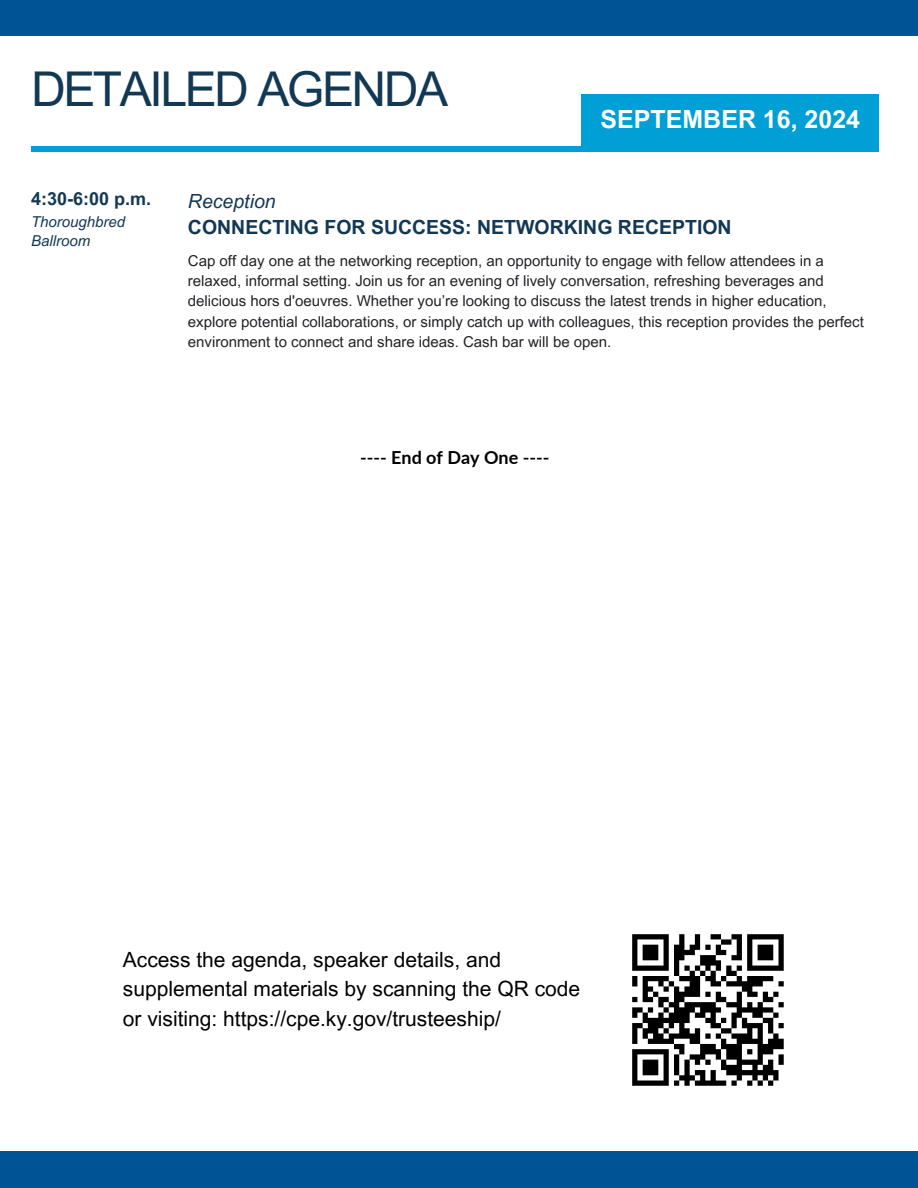
<style>
.page{position:relative;width:918px;height:1188px;background:#fff}
.page>*{position:absolute;margin:0;border:0;box-sizing:border-box;transform-origin:0 0}
.t1{font:48px "Arial MT Pro";letter-spacing:-.05em;color:#123854}
.t2{font:700 25.05px "Arial MT Pro";color:#fff}
.t3{font:21px/29.2px "Arial MT Pro";color:#000}
.t4{font:700 19.5px/25.8px "Arial MT Pro";color:#123854}
.t5{font:700 18px "Lato";color:#000}
.t6{font:700 18px "Arial MT Pro";color:#123854}
.t7{font:15px/20.2px "Arial MT Pro";color:#212227}
.t8{font:italic 15px/19.2px "Arial MT Pro";color:#123854}
.s1{font-weight:400;font-style:italic}
</style>
<div class="page">
<div style="left:31px;top:146px;width:848px;height:6px;background:#009fd6"></div>
<div style="left:581px;top:94px;width:298px;height:55px;background:#009fd6"></div>
<div style="left:0;top:1151px;width:918px;height:37px;background:#005495"></div>
<div style="left:0;top:0;width:918px;height:36px;background:#005495"></div>
<svg style="left:632px;top:934px;width:152px;height:152px"></svg>
<h1 class="t1" style="left:31px;top:71px;width:419px">DETAILED AGENDA</h1>
<h2 class="t2" style="left:601px;top:110px;width:261px">SEPTEMBER 16, 2024</h2>
<p class="t6" style="left:31px;top:192px;width:122px">4:30-6:00 p.m.</p>
<p class="t8" style="left:31px;top:214px;width:96px">Thoroughbred<br>Ballroom</p>
<h3 class="t4" style="left:188px;top:191px;width:545px"><span class="s1">Reception<br></span>CONNECTING FOR SUCCESS: NETWORKING RECEPTION</h3>
<p class="t7" style="left:188px;top:252px;width:677px">Cap off day one at the networking reception, an opportunity to engage with fellow attendees in a relaxed, informal setting. Join us for an evening of lively conversation, refreshing beverages and delicious hors d'oeuvres. Whether you’re looking to discuss the latest trends in higher education, explore potential collaborations, or simply catch up with colleagues, this reception provides the perfect environment to connect and share ideas. Cash bar will be open.</p>
<h5 class="t5" style="left:360px;top:446px;width:191px">---- End of Day One ----</h5>
<h4 class="t3" style="left:123px;top:948px;width:459px">Access the agenda, speaker details, and supplemental materials by scanning the QR code or visiting: https://cpe.ky.gov/trusteeship/</h4>
</div>
